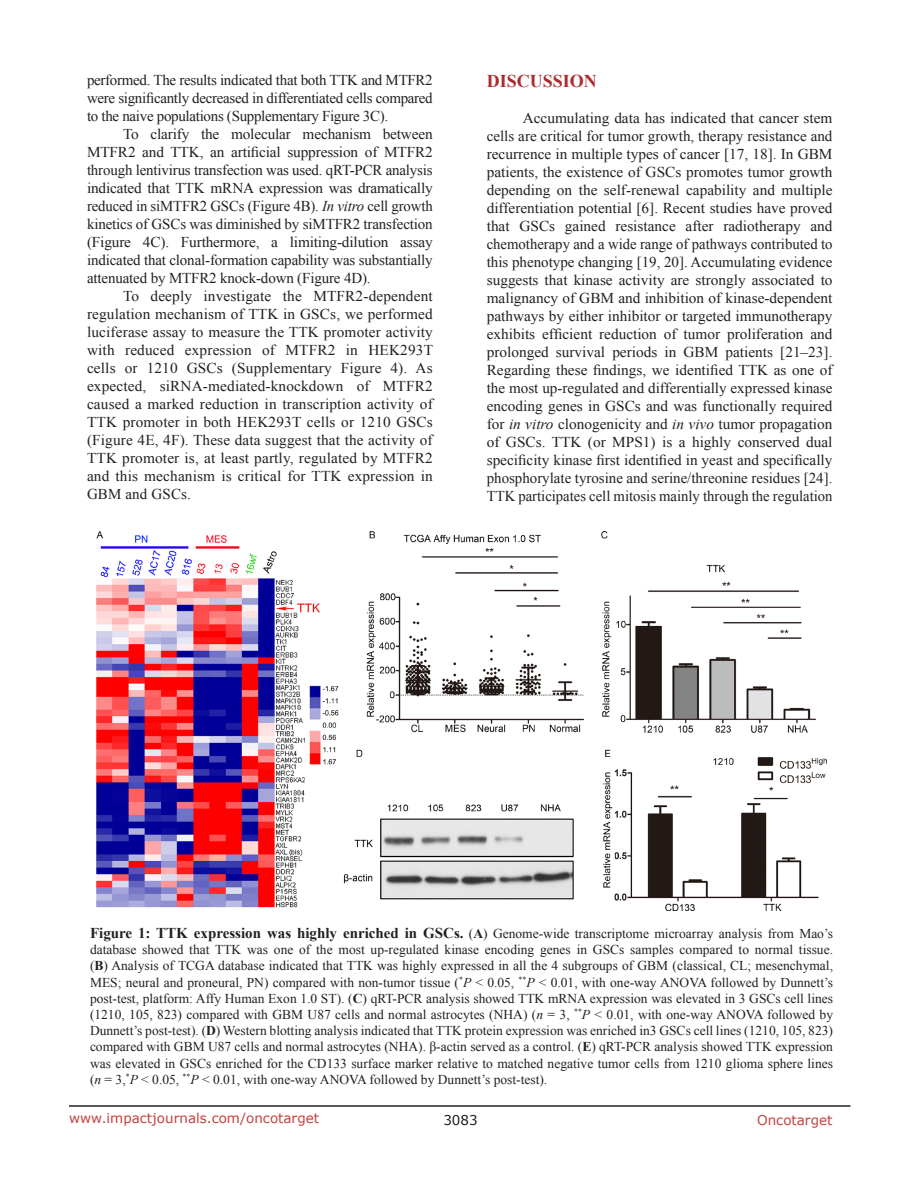
<style>
.page{position:relative;width:918px;height:1188px;background:#fff}
.page>*{position:absolute;margin:0;border:0;box-sizing:border-box;transform-origin:0 0}
.Heading{font:700 18px "Times New Roman";color:#ac2b31}
.BodyText{font:15px/18px "Times New Roman";letter-spacing:-.005em;color:#231f20;text-align:justify}
.Figuretrx{font:13.5px/16.2px "Times New Roman";color:#231f20;text-align:justify}
.t1{font:13.5px "Verdana";color:#c24141}
.t2{font:13.5px "Verdana";color:#231f20}
.s1{font-style:italic}
.s2{font-weight:700;font-size:15px}
.s3{font-weight:700}
</style>
<div class="page">
<hr style="left:69px;top:1105px;width:781px;height:2px;background:#231f20">
<img style="left:97px;top:531px;width:729px;height:380px">
<p class="BodyText" style="left:87px;top:71px;width:347px">performed. The results indicated that both TTK and MTFR2 were significantly decreased in differentiated cells compared to the naive populations (Supplementary Figure 3C).</p>
<p class="BodyText" style="left:87px;top:125px;width:347px;text-indent:36px">To clarify the molecular mechanism between MTFR2 and TTK, an artificial suppression of MTFR2 through lentivirus transfection was used. qRT-PCR analysis indicated that TTK mRNA expression was dramatically reduced in siMTFR2 GSCs (Figure 4B). <span class="s1">In vitro</span> cell growth kinetics of GSCs was diminished by siMTFR2 transfection (Figure 4C). Furthermore, a limiting-dilution assay indicated that clonal-formation capability was substantially attenuated by MTFR2 knock-down (Figure 4D).</p>
<p class="BodyText" style="left:87px;top:287px;width:348px;text-indent:36px">To deeply investigate the MTFR2-dependent regulation mechanism of TTK in GSCs, we performed luciferase assay to measure the TTK promoter activity with reduced expression of MTFR2 in HEK293T cells or 1210 GSCs (Supplementary Figure 4). As expected, siRNA-mediated-knockdown of MTFR2 caused a marked reduction in transcription activity of TTK promoter in both HEK293T cells or 1210 GSCs (Figure 4E, 4F). These data suggest that the activity of TTK promoter is, at least partly, regulated by MTFR2 and this mechanism is critical for TTK expression in GBM and GSCs.</p>
<p class="Heading" style="left:487px;top:69px;width:112px">DISCUSSION</p>
<p class="BodyText" style="left:487px;top:109px;width:347px;text-indent:36px">Accumulating data has indicated that cancer stem cells are critical for tumor growth, therapy resistance and recurrence in multiple types of cancer [17, 18]. In GBM patients, the existence of GSCs promotes tumor growth depending on the self-renewal capability and multiple differentiation potential [6]. Recent studies have proved that GSCs gained resistance after radiotherapy and chemotherapy and a wide range of pathways contributed to this phenotype changing [19, 20]. Accumulating evidence suggests that kinase activity are strongly associated to malignancy of GBM and inhibition of kinase-dependent pathways by either inhibitor or targeted immunotherapy exhibits efficient reduction of tumor proliferation and prolonged survival periods in GBM patients [21–23].<br>Regarding these findings, we identified TTK as one of the most up-regulated and differentially expressed kinase encoding genes in GSCs and was functionally required for <span class="s1">in vitro</span> clonogenicity and <span class="s1">in vivo</span> tumor propagation of GSCs. TTK (or MPS1) is a highly conserved dual specificity kinase first identified in yeast and specifically phosphorylate tyrosine and serine/threonine residues [24].<br>TTK participates cell mitosis mainly through the regulation</p>
<p class="Figuretrx" style="left:90px;top:925px;width:745px"><span class="s2">Figure 1: TTK expression was highly enriched in GSCs.</span> (<span class="s3">A</span>) Genome-wide transcriptome microarray analysis from Mao’s database showed that TTK was one of the most up-regulated kinase encoding genes in GSCs samples compared to normal tissue. (<span class="s3">B</span>) Analysis of TCGA database indicated that TTK was highly expressed in all the 4 subgroups of GBM (classical, CL; mesenchymal, MES; neural and proneural, PN) compared with non-tumor tissue (<sup>*</sup><span class="s1">P</span> &lt; 0.05, <sup>**</sup><span class="s1">P</span> &lt; 0.01, with one-way ANOVA followed by Dunnett’s post-test, platform: Affy Human Exon 1.0 ST). (<span class="s3">C</span>) qRT-PCR analysis showed TTK mRNA expression was elevated in 3 GSCs cell lines (1210, 105, 823) compared with GBM U87 cells and normal astrocytes (NHA) (<span class="s1">n</span> = 3, <sup>**</sup><span class="s1">P</span> &lt; 0.01, with one-way ANOVA followed by Dunnett’s post-test). (<span class="s3">D</span>) Western blotting analysis indicated that TTK protein expression was enriched in3 GSCs cell lines (1210, 105, 823) compared with GBM U87 cells and normal astrocytes (NHA). β-actin served as a control. (<span class="s3">E</span>) qRT-PCR analysis showed TTK expression was elevated in GSCs enriched for the CD133 surface marker relative to matched negative tumor cells from 1210 glioma sphere lines (<span class="s1">n</span> = 3,<sup>*</sup><span class="s1">P</span> &lt; 0.05, <sup>**</sup><span class="s1">P</span> &lt; 0.01, with one-way ANOVA followed by Dunnett’s post-test).</p>
<p class="t1" style="left:69px;top:1109px;width:252px">www.impactjournals.com/oncotarget</p>
<p class="t2" style="left:443px;top:1111px;width:36px">3083</p>
<p class="t1" style="left:757px;top:1111px;width:77px">Oncotarget</p>
</div>
